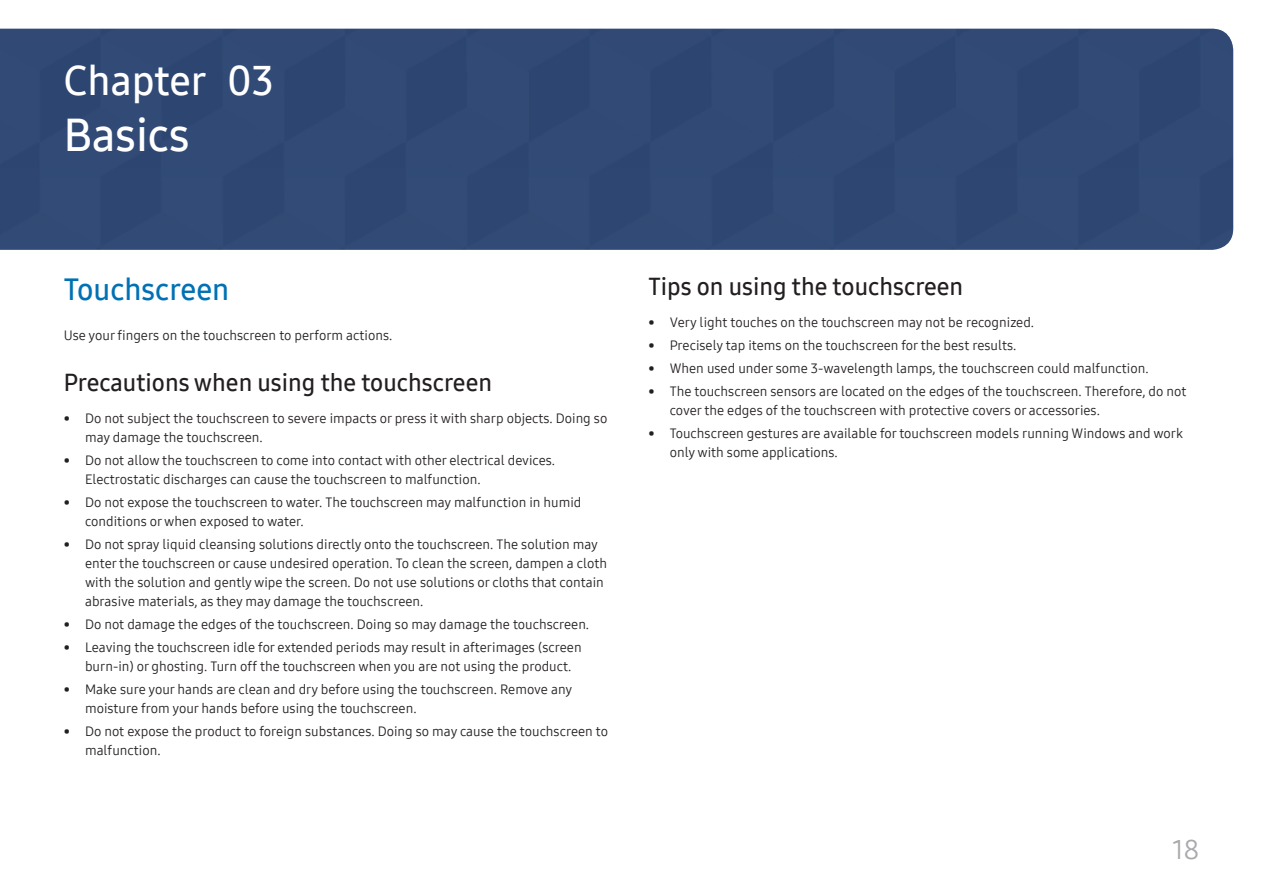
<style>
.page{position:relative;width:1263px;height:893px;background:#fff}
.page>*{position:absolute;margin:0;border:0;box-sizing:border-box;transform-origin:0 0}
.t1{font:45px "Samsung One 600";color:#fff}
.t2{font:40.5px "Samsung One 600";color:#fff}
.t3{font:30px "Samsung One 600";color:#0071b4}
.t4{font:27px "Samsung One 400";color:#a8a9ad}
.t5{font:24px "Samsung One 600";color:#231f20}
.t6{font:13.5px/18.9px "Samsung One 400";color:#231f20}
</style>
<div class="page">
<div style="left:0;top:29px;width:1233px;height:221px;background:#314a76"></div>
<p class="t2" style="left:64px;top:54px;width:212px">Chapter 03</p>
<h1 class="t1" style="left:64px;top:105px;width:127px">Basics</h1>
<h2 class="t3" style="left:64px;top:269px;width:167px">Touchscreen</h2>
<p class="t6" style="left:64px;top:325px;width:330px">Use your fingers on the touchscreen to perform actions.</p>
<h3 class="t5" style="left:64px;top:367px;width:430px">Precautions when using the touchscreen</h3>
<p class="t6" style="left:85px;top:408px;width:524px;text-indent:-21px">• Do not subject the touchscreen to severe impacts or press it with sharp objects. Doing so may damage the touchscreen.</p>
<p class="t6" style="left:85px;top:450px;width:472px;text-indent:-21px">• Do not allow the touchscreen to come into contact with other electrical devices.<br>Electrostatic discharges can cause the touchscreen to malfunction.</p>
<p class="t6" style="left:85px;top:492px;width:498px;text-indent:-21px">• Do not expose the touchscreen to water. The touchscreen may malfunction in humid conditions or when exposed to water.</p>
<p class="t6" style="left:85px;top:535px;width:523px;text-indent:-21px">• Do not spray liquid cleansing solutions directly onto the touchscreen. The solution may enter the touchscreen or cause undesired operation. To clean the screen, dampen a cloth with the solution and gently wipe the screen. Do not use solutions or cloths that contain abrasive materials, as they may damage the touchscreen.</p>
<p class="t6" style="left:64px;top:614px;width:527px">• Do not damage the edges of the touchscreen. Doing so may damage the touchscreen.</p>
<p class="t6" style="left:85px;top:638px;width:498px;text-indent:-21px">• Leaving the touchscreen idle for extended periods may result in afterimages (screen burn-in) or ghosting. Turn off the touchscreen when you are not using the product.</p>
<p class="t6" style="left:85px;top:680px;width:489px;text-indent:-21px">• Make sure your hands are clean and dry before using the touchscreen. Remove any moisture from your hands before using the touchscreen.</p>
<p class="t6" style="left:85px;top:722px;width:525px;text-indent:-21px">• Do not expose the product to foreign substances. Doing so may cause the touchscreen to malfunction.</p>
<h3 class="t5" style="left:648px;top:270px;width:316px">Tips on using the touchscreen</h3>
<p class="t6" style="left:648px;top:312px;width:387px">• Very light touches on the touchscreen may not be recognized.</p>
<p class="t6" style="left:648px;top:335px;width:369px">• Precisely tap items on the touchscreen for the best results.</p>
<p class="t6" style="left:648px;top:359px;width:502px">• When used under some 3-wavelength lamps, the touchscreen could malfunction.</p>
<p class="t6" style="left:670px;top:382px;width:518px;text-indent:-21px">• The touchscreen sensors are located on the edges of the touchscreen. Therefore, do not cover the edges of the touchscreen with protective covers or accessories.</p>
<p class="t6" style="left:670px;top:424px;width:515px;text-indent:-21px">• Touchscreen gestures are available for touchscreen models running Windows and work only with some applications.</p>
<h3 class="t4" style="left:1172px;top:831px;width:29px">18</h3>
</div>
